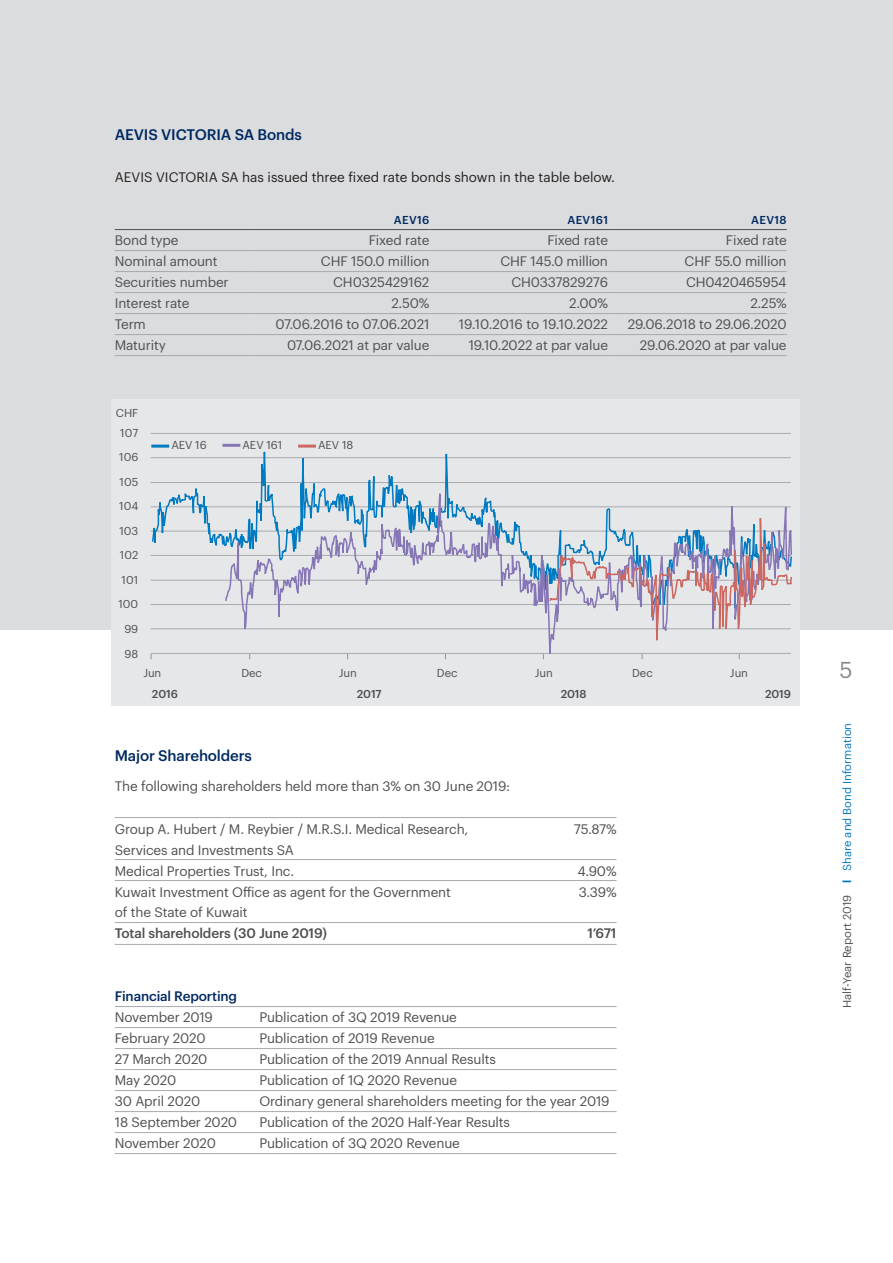
<style>
.page{position:relative;width:893px;height:1263px;background:#fff}
.page>*{position:absolute;margin:0;border:0;box-sizing:border-box;transform-origin:0 0}
.t1{font:22.5px "Graphik";color:#86898f}
.t2{font:500 15px "Graphik";letter-spacing:-.01em;color:#002961}
.t3{font:13.5px/21px "Graphik";letter-spacing:-.01em;color:#4e4f50}
.t4{font:13.5px "Graphik";color:#231f20}
.t5{font:500 13.5px "Graphik";letter-spacing:-.01em;color:#4e4f50}
.t6{font:500 13.5px "Graphik";letter-spacing:-.01em;color:#002961}
.t7{font:11.25px/24.5px "Graphik";letter-spacing:-.005em;color:#4e4f50;text-align:center}
.t8{font:11.25px "Graphik";color:#0075bf}
.t9{font:500 11.25px "Graphik";letter-spacing:.035em;color:#002961}
.t10{font:500 11.25px "Graphik";letter-spacing:-.01em;color:#4e4f50}
.s1{color:#4e4f50}
.s2{font-weight:600}
</style>
<div class="page">
<div style="left:0;top:0;width:893px;height:629px;background:#dbdcde"></div>
<hr style="left:115px;top:250px;width:136px;height:1px;background:#a8a9ad">
<hr style="left:251px;top:250px;width:178px;height:1px;background:#a8a9ad">
<hr style="left:429px;top:250px;width:179px;height:1px;background:#a8a9ad">
<hr style="left:608px;top:250px;width:179px;height:1px;background:#a8a9ad">
<hr style="left:115px;top:271px;width:136px;height:1px;background:#a8a9ad">
<hr style="left:251px;top:271px;width:178px;height:1px;background:#a8a9ad">
<hr style="left:429px;top:271px;width:179px;height:1px;background:#a8a9ad">
<hr style="left:608px;top:271px;width:179px;height:1px;background:#a8a9ad">
<hr style="left:115px;top:292px;width:136px;height:1px;background:#a8a9ad">
<hr style="left:251px;top:292px;width:178px;height:1px;background:#a8a9ad">
<hr style="left:429px;top:292px;width:179px;height:1px;background:#a8a9ad">
<hr style="left:608px;top:292px;width:179px;height:1px;background:#a8a9ad">
<hr style="left:115px;top:313px;width:136px;height:1px;background:#a8a9ad">
<hr style="left:251px;top:313px;width:178px;height:1px;background:#a8a9ad">
<hr style="left:429px;top:313px;width:179px;height:1px;background:#a8a9ad">
<hr style="left:608px;top:313px;width:179px;height:1px;background:#a8a9ad">
<hr style="left:115px;top:334px;width:136px;height:1px;background:#a8a9ad">
<hr style="left:251px;top:334px;width:178px;height:1px;background:#a8a9ad">
<hr style="left:429px;top:334px;width:179px;height:1px;background:#a8a9ad">
<hr style="left:608px;top:334px;width:179px;height:1px;background:#a8a9ad">
<hr style="left:115px;top:355px;width:136px;height:1px;background:#a8a9ad">
<hr style="left:251px;top:355px;width:178px;height:1px;background:#a8a9ad">
<hr style="left:429px;top:355px;width:179px;height:1px;background:#a8a9ad">
<hr style="left:608px;top:355px;width:179px;height:1px;background:#a8a9ad">
<hr style="left:115px;top:229px;width:136px;height:1px;background:#4e4f50">
<hr style="left:251px;top:229px;width:178px;height:1px;background:#4e4f50">
<hr style="left:429px;top:229px;width:179px;height:1px;background:#4e4f50">
<hr style="left:608px;top:229px;width:179px;height:1px;background:#4e4f50">
<hr style="left:115px;top:817px;width:502px;height:1px;background:#a8a9ad">
<hr style="left:115px;top:859px;width:502px;height:1px;background:#a8a9ad">
<hr style="left:115px;top:880px;width:502px;height:1px;background:#a8a9ad">
<hr style="left:115px;top:922px;width:502px;height:1px;background:#a8a9ad">
<hr style="left:115px;top:944px;width:502px;height:1px;background:#a8a9ad">
<hr style="left:115px;top:1006px;width:502px;height:1px;background:#a8a9ad">
<hr style="left:115px;top:1027px;width:502px;height:1px;background:#a8a9ad">
<hr style="left:115px;top:1048px;width:502px;height:1px;background:#a8a9ad">
<hr style="left:115px;top:1069px;width:502px;height:1px;background:#a8a9ad">
<hr style="left:115px;top:1090px;width:502px;height:1px;background:#a8a9ad">
<hr style="left:115px;top:1111px;width:502px;height:1px;background:#a8a9ad">
<hr style="left:115px;top:1132px;width:502px;height:1px;background:#a8a9ad">
<hr style="left:115px;top:1153px;width:502px;height:1px;background:#a8a9ad">
<div style="left:111px;top:399px;width:688px;height:307px;background:#e6e7e9"></div>
<hr style="left:298px;top:445px;width:18px;height:3px;background:#cc6762">
<hr style="left:151px;top:445px;width:18px;height:3px;background:#007bc2">
<hr style="left:222px;top:444px;width:18px;height:3px;background:#8776b6">
<hr style="left:151px;top:628px;width:640px;height:1px;background:#a8abaf">
<hr style="left:151px;top:433px;width:640px;height:1px;background:#a8abaf">
<hr style="left:151px;top:653px;width:640px;height:1px;background:#a8abaf">
<svg style="left:151px;top:451px;width:640px;height:154px"></svg>
<svg style="left:225px;top:492px;width:566px;height:163px"></svg>
<svg style="left:548px;top:517px;width:244px;height:125px"></svg>
<p class="t2" style="left:115px;top:123px;width:188px">AEVIS VICTORIA SA Bonds</p>
<p class="t4" style="left:115px;top:167px;width:502px">AEVIS VICTORIA SA has issued three fixed rate bonds shown in the table below.</p>
<p class="t9" style="left:394px;top:211px;width:37px">AEV16</p>
<p class="t9" style="left:567px;top:211px;width:42px">AEV161</p>
<p class="t9" style="left:751px;top:211px;width:37px">AEV18</p>
<p class="t3" style="left:115px;top:228px;width:65px">Bond type</p>
<p class="t3" style="left:369px;top:228px;width:62px">Fixed rate</p>
<p class="t3" style="left:547px;top:228px;width:62px">Fixed rate</p>
<p class="t3" style="left:726px;top:228px;width:62px">Fixed rate</p>
<p class="t3" style="left:115px;top:249px;width:104px">Nominal amount</p>
<p class="t3" style="left:321px;top:249px;width:110px">CHF 150.0 million</p>
<p class="t3" style="left:500px;top:249px;width:109px">CHF 145.0 million</p>
<p class="t3" style="left:685px;top:249px;width:104px">CHF 55.0 million</p>
<p class="t3" style="left:115px;top:270px;width:115px">Securities number</p>
<p class="t3" style="left:333px;top:270px;width:98px">CH0325429162</p>
<p class="t3" style="left:511px;top:270px;width:98px">CH0337829276</p>
<p class="t3" style="left:686px;top:270px;width:102px">CH0420465954</p>
<p class="t3" style="left:115px;top:291px;width:76px">Interest rate</p>
<p class="t3" style="left:391px;top:291px;width:40px">2.50%</p>
<p class="t3" style="left:569px;top:291px;width:40px">2.00%</p>
<p class="t3" style="left:750px;top:291px;width:38px">2.25%</p>
<p class="t3" style="left:115px;top:312px;width:33px">Term</p>
<p class="t3" style="left:275px;top:312px;width:155px">07.06.2016 to 07.06.2021</p>
<p class="t3" style="left:459px;top:312px;width:151px">19.10.2016 to 19.10.2022</p>
<p class="t3" style="left:628px;top:312px;width:160px">29.06.2018 to 29.06.2020</p>
<p class="t3" style="left:115px;top:333px;width:53px">Maturity</p>
<p class="t3" style="left:287px;top:333px;width:144px">07.06.2021 at par value</p>
<p class="t3" style="left:469px;top:333px;width:141px">19.10.2022 at par value</p>
<p class="t3" style="left:640px;top:333px;width:148px">29.06.2020 at par value</p>
<p class="t7" style="left:116px;top:400px;width:24px">CHF</p>
<p class="t7" style="left:118px;top:419px;width:21px">107<br>106<br>105<br>104<br>103<br>102<br>101<br>100<br>99<br>98</p>
<p class="t7" style="left:171px;top:432px;width:37px">AEV 16</p>
<p class="t7" style="left:242px;top:432px;width:41px">AEV 161</p>
<p class="t7" style="left:318px;top:432px;width:37px">AEV 18</p>
<p class="t7" style="left:437px;top:660px;width:22px">Dec</p>
<h1 class="t1" style="left:840px;top:652px;width:15px">5</h1>
<p class="t7" style="left:143px;top:660px;width:19px">Jun</p>
<p class="t7" style="left:241px;top:660px;width:22px">Dec</p>
<p class="t7" style="left:339px;top:660px;width:20px">Jun</p>
<p class="t7" style="left:535px;top:660px;width:20px">Jun</p>
<p class="t7" style="left:632px;top:660px;width:22px">Dec</p>
<p class="t7" style="left:730px;top:660px;width:20px">Jun</p>
<p class="t10" style="left:152px;top:685px;width:28px">2016</p>
<p class="t10" style="left:357px;top:685px;width:26px">2017</p>
<p class="t10" style="left:561px;top:685px;width:27px">2018</p>
<p class="t10" style="left:765px;top:685px;width:28px">2019</p>
<p class="t2" style="left:115px;top:744px;width:139px">Major Shareholders</p>
<p class="t3" style="left:115px;top:774px;width:397px">The following shareholders held more than 3% on 30 June 2019:</p>
<p class="t3" style="left:115px;top:818px;width:355px">Group A. Hubert / M. Reybier / M.R.S.I. Medical Research,</p>
<p class="t3" style="left:574px;top:818px;width:44px">75.87%</p>
<p class="t3" style="left:115px;top:839px;width:181px">Services and Investments SA<br>Medical Properties Trust, Inc.</p>
<p class="t3" style="left:577px;top:860px;width:41px">4.90%</p>
<p class="t3" style="left:115px;top:881px;width:338px">Kuwait Investment Office as agent for the Government</p>
<p class="t3" style="left:579px;top:881px;width:39px">3.39%</p>
<p class="t3" style="left:115px;top:900px;width:134px">of the State of Kuwait</p>
<p class="t5" style="left:115px;top:922px;width:214px">Total shareholders (30 June 2019)</p>
<p class="t5" style="left:587px;top:922px;width:31px">1’671</p>
<p class="t6" style="left:115px;top:985px;width:124px">Financial Reporting</p>
<p class="t3" style="left:115px;top:1005px;width:100px">November 2019</p>
<p class="t3" style="left:259px;top:1005px;width:199px">Publication of 3Q 2019 Revenue</p>
<p class="t3" style="left:115px;top:1026px;width:92px">February 2020</p>
<p class="t3" style="left:259px;top:1026px;width:177px">Publication of 2019 Revenue</p>
<p class="t3" style="left:115px;top:1047px;width:94px">27 March 2020</p>
<p class="t3" style="left:259px;top:1047px;width:238px">Publication of the 2019 Annual Results</p>
<p class="t3" style="left:115px;top:1068px;width:63px">May 2020</p>
<p class="t3" style="left:259px;top:1068px;width:199px">Publication of 1Q 2020 Revenue</p>
<p class="t3" style="left:115px;top:1089px;width:87px">30 April 2020</p>
<p class="t3" style="left:259px;top:1089px;width:352px">Ordinary general shareholders meeting for the year 2019</p>
<p class="t3" style="left:115px;top:1110px;width:124px">18 September 2020</p>
<p class="t3" style="left:259px;top:1110px;width:252px">Publication of the 2020 Half-Year Results</p>
<p class="t3" style="left:115px;top:1131px;width:103px">November 2020</p>
<p class="t3" style="left:259px;top:1131px;width:202px">Publication of 3Q 2020 Revenue</p>
<p class="t8" style="left:839px;top:1008px;width:286px;rotate:-90deg"><span class="s1">Half-Year Report 2019</span> <span class="s2">l</span> Share and Bond Information</p>
</div>
